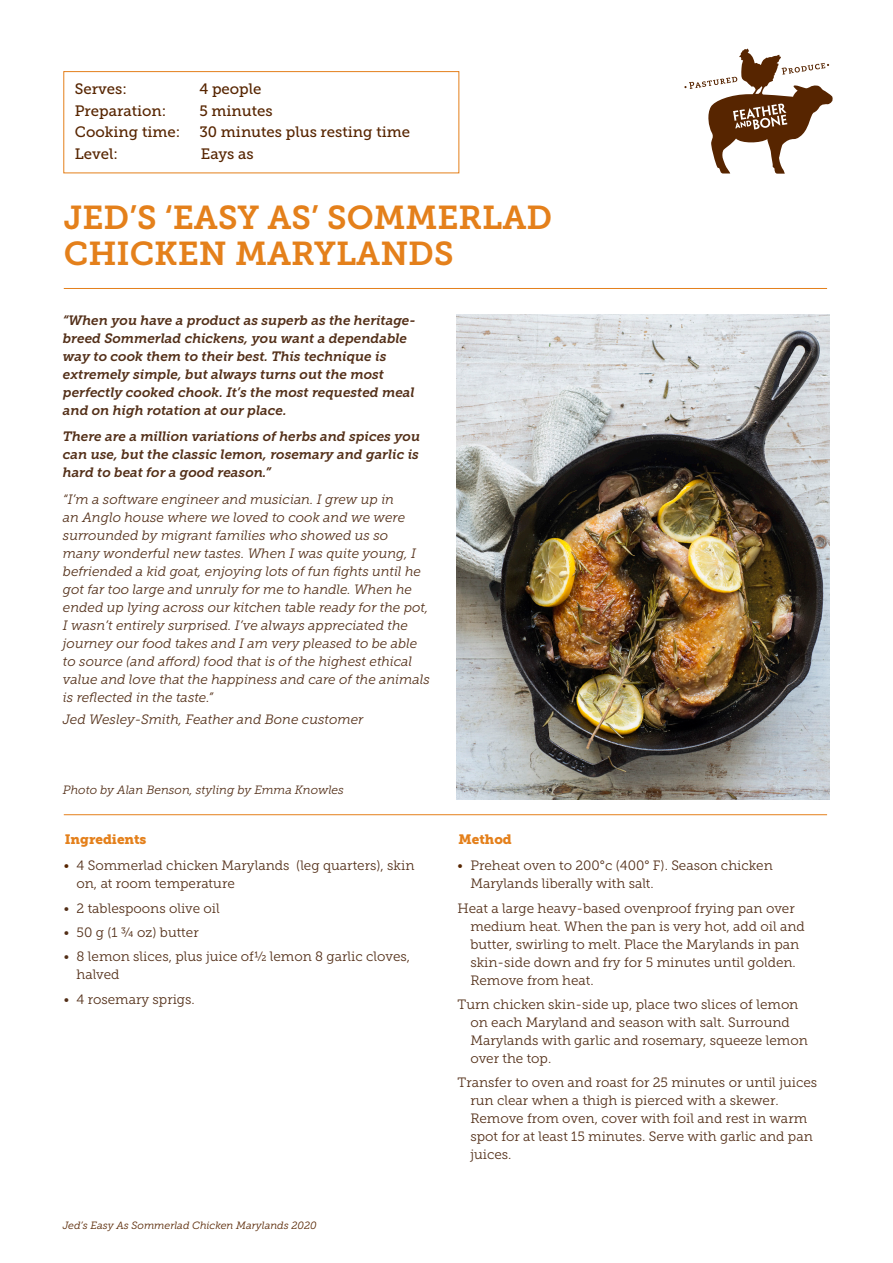
<style>
.page{position:relative;width:893px;height:1263px;background:#fff}
.page>*{position:absolute;margin:0;border:0;box-sizing:border-box;transform-origin:0 0}
.t1{font:33px/36px "Museo Slab 700";color:#e4801b}
.t2{font:15px "Museo Slab 500";color:#572500}
.t3{font:13.5px/18px "Museo Slab 300";color:#532f18}
.t4{font:italic 13.5px/18px "Museo Slab 300";color:#532f18}
.t5{font:italic 13.5px/18px "Museo Slab 700";color:#532f18}
.t6{font:13.5px "Museo Slab 900";color:#e4801b}
.t7{font:italic 12px "Museo Slab 300";color:#532f18}
.t8{font:italic 10.5px "Museo Slab 300";color:#572500}
.s1{color:#572500}
</style>
<div class="page">
<div style="left:63px;top:71px;width:396px;height:102px;border:1px solid #e4801b"></div>
<svg style="left:684px;top:49px;width:149px;height:125px"></svg>
<hr style="left:64px;top:288px;width:763px;height:1px;background:#e4801b">
<hr style="left:64px;top:814px;width:763px;height:1px;background:#e4801b">
<img style="left:457px;top:315px;width:373px;height:485px">
<p class="t2" style="left:75px;top:81px;width:54px">Serves:</p>
<p class="t2" style="left:199px;top:81px;width:64px">4 people</p>
<p class="t2" style="left:75px;top:102px;width:93px">Preparation:</p>
<p class="t2" style="left:199px;top:102px;width:75px">5 minutes</p>
<p class="t2" style="left:75px;top:124px;width:107px">Cooking time:</p>
<p class="t2" style="left:199px;top:124px;width:212px">30 minutes plus resting time</p>
<p class="t2" style="left:75px;top:146px;width:45px">Level:</p>
<p class="t2" style="left:201px;top:146px;width:54px">Eays as</p>
<p class="t1" style="left:64px;top:200px;width:490px">JED’S ‘EASY AS’ SOMMERLAD<br>CHICKEN MARYLANDS</p>
<p class="t5" style="left:63px;top:311px;width:354px">“When you have a product as superb as the heritage&shy;breed Sommerlad chickens, you want a dependable way to cook them to their best. This technique is extremely simple, but always turns out the most perfectly cooked chook. It’s the most requested meal and on high rotation at our place.</p>
<p class="t5" style="left:63px;top:428px;width:359px;text-align:justify">There are a million variations of herbs and spices you can use, but the classic lemon, rosemary and garlic is hard to beat for a good reason.”</p>
<p class="t4" style="left:63px;top:490px;width:368px">“I’m a software engineer and musician. I grew up in<br>an Anglo house where we loved to cook and we were surrounded by migrant families who showed us so<br>many wonderful new tastes. When I was quite young, I befriended a kid goat, enjoying lots of fun fights until he got far too large and unruly for me to handle. When he ended up lying across our kitchen table ready for the pot, I wasn’t entirely surprised. I’ve always appreciated the journey our food takes and I am very pleased to be able to source (and afford) food that is of the highest ethical value and love that the happiness and care of the animals is reflected in the taste.”</p>
<p class="t4" style="left:63px;top:711px;width:302px">Jed Wesley-Smith, Feather and Bone customer</p>
<p class="t7" style="left:63px;top:783px;width:282px">Photo by Alan Benson, styling by Emma Knowles</p>
<p class="t6" style="left:65px;top:831px;width:83px">Ingredients</p>
<p class="t3" style="left:77px;top:856px;width:339px;text-indent:-13px"><span class="s1">•</span> 4 Sommerlad chicken Marylands (leg quarters), skin on, at room temperature</p>
<p class="t3" style="left:64px;top:899px;width:157px">• 2 tablespoons olive oil</p>
<p class="t3" style="left:64px;top:923px;width:136px">• 50 g (1 ¾ oz) butter</p>
<p class="t3" style="left:77px;top:948px;width:335px;text-indent:-13px">• 8 lemon slices, plus juice of½ lemon 8 garlic cloves, halved</p>
<p class="t3" style="left:64px;top:990px;width:133px">• 4 rosemary sprigs.</p>
<p class="t8" style="left:63px;top:1220px;width:255px">Jed’s Easy As Sommerlad Chicken Marylands 2020</p>
<p class="t6" style="left:459px;top:831px;width:55px">Method</p>
<p class="t3" style="left:470px;top:856px;width:304px;text-indent:-13px"><span class="s1">•</span> Preheat oven to 200°c (400° F). Season chicken<br>Marylands liberally with salt.</p>
<p class="t3" style="left:470px;top:899px;width:336px;text-indent:-13px">Heat a large heavy-based ovenproof frying pan over medium heat. When the pan is very hot, add oil and butter, swirling to melt. Place the Marylands in pan skin-side down and fry for 5 minutes until golden.<br>Remove from heat.</p>
<p class="t3" style="left:470px;top:995px;width:339px;text-indent:-13px">Turn chicken skin-side up, place two slices of lemon on each Maryland and season with salt. Surround Marylands with garlic and rosemary, squeeze lemon over the top.</p>
<p class="t3" style="left:470px;top:1074px;width:348px;text-indent:-13px">Transfer to oven and roast for 25 minutes or until juices run clear when a thigh is pierced with a skewer.<br>Remove from oven, cover with foil and rest in warm spot for at least 15 minutes. Serve with garlic and pan juices.</p>
</div>
